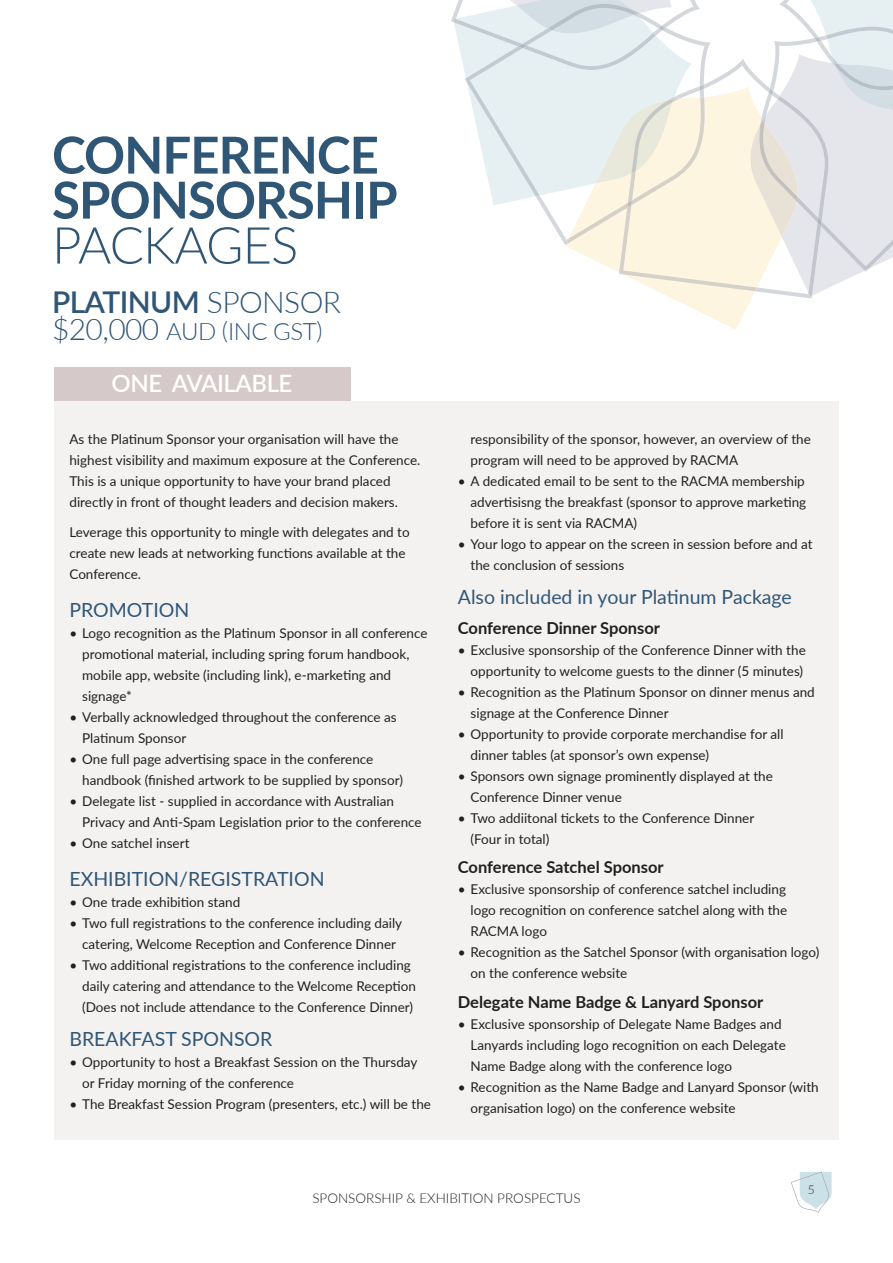
<style>
.page{position:relative;width:893px;height:1263px;background:#fff}
.page>*{position:absolute;margin:0;border:0;box-sizing:border-box;transform-origin:0 0}
.t1{font:700 51px/45px "Lato";letter-spacing:-.02em;color:#305676}
.t2{font:300 51px "Lato";letter-spacing:-.02em;color:#305676}
.t3{font:600 30px "Lato";letter-spacing:-.02em;color:#305676}
.t4{font:300 24px "Lato";letter-spacing:-.02em;color:#305676}
.t5{font:600 24px "Lato";letter-spacing:-.02em;color:#fff}
.t6{font:19.5px "Lato";color:#305676}
.t7{font:700 16.5px "Lato";color:#231f20}
.t8{font:13.5px/21px "Lato";color:#231f20}
.t9{font:300 13.5px "Lato";color:#231f20}
.t10{font:300 12px "Lato";color:#231f20}
.s1{font-weight:300}
.s2{font-size:30px}
</style>
<div class="page">
<div style="left:54px;top:401px;width:785px;height:739px;background:#f3f2f1"></div>
<svg style="left:791px;top:1171px;width:41px;height:42px"></svg>
<div style="left:54px;top:367px;width:296px;height:34px;background:#d6c9c9"></div>
<svg style="left:451px;top:0;width:442px;height:330px"></svg>
<h1 class="t1" style="left:52px;top:130px;width:347px">CONFERENCE<br>SPONSORSHIP</h1>
<h1 class="t2" style="left:52px;top:210px;width:248px">PACKAGES</h1>
<h2 class="t3" style="left:52px;top:280px;width:291px">PLATINUM <span class="s1">SPONSOR</span></h2>
<h3 class="t4" style="left:52px;top:315px;width:272px"><span class="s2">$20,000</span> AUD (INC GST)</h3>
<h3 class="t5" style="left:112px;top:366px;width:182px">ONE AVAILABLE</h3>
<p class="t8" style="left:69px;top:428px;width:352px">As the Platinum Sponsor your organisation will have the highest visibility and maximum exposure at the Conference.<br>This is a unique opportunity to have your brand placed directly in front of thought leaders and decision makers.</p>
<p class="t8" style="left:69px;top:521px;width:342px">Leverage this opportunity to mingle with delegates and to create new leads at networking functions available at the<br>Conference.</p>
<h3 class="t6" style="left:69px;top:596px;width:121px">PROMOTION</h3>
<p class="t8" style="left:82px;top:622px;width:347px;text-indent:-13px">• Logo recognition as the Platinum Sponsor in all conference promotional material, including spring forum handbook, mobile app, website (including link), e-marketing and signage*</p>
<p class="t8" style="left:82px;top:706px;width:316px;text-indent:-13px">• Verbally acknowledged throughout the conference as<br>Platinum Sponsor</p>
<p class="t8" style="left:82px;top:748px;width:322px;text-indent:-13px">• One full page advertising space in the conference handbook (finished artwork to be supplied by sponsor)</p>
<p class="t8" style="left:82px;top:790px;width:341px;text-indent:-13px">• Delegate list - supplied in accordance with Australian<br>Privacy and Anti-Spam Legislation prior to the conference</p>
<p class="t8" style="left:69px;top:832px;width:122px">• One satchel insert</p>
<h3 class="t6" style="left:69px;top:865px;width:257px">EXHIBITION/REGISTRATION</h3>
<p class="t8" style="left:69px;top:891px;width:172px">• One trade exhibition stand</p>
<p class="t8" style="left:69px;top:912px;width:334px;text-align:center">• Two full registrations to the conference including daily catering, Welcome Reception and Conference Dinner</p>
<p class="t8" style="left:82px;top:954px;width:335px;text-indent:-13px">• Two additional registrations to the conference including daily catering and attendance to the Welcome Reception (Does not include attendance to the Conference Dinner)</p>
<h3 class="t6" style="left:69px;top:1024px;width:204px">BREAKFAST SPONSOR</h3>
<p class="t8" style="left:82px;top:1050px;width:337px;text-indent:-13px">• Opportunity to host a Breakfast Session on the Thursday or Friday morning of the conference</p>
<p class="t8" style="left:69px;top:1092px;width:363px">• The Breakfast Session Program (presenters, etc.) will be the</p>
<p class="t8" style="left:471px;top:428px;width:342px">responsibility of the sponsor, however, an overview of the program will need to be approved by RACMA</p>
<p class="t8" style="left:471px;top:470px;width:337px;text-align:justify;text-indent:-13px">• A dedicated email to be sent to the RACMA membership advertisisng the breakfast (sponsor to approve marketing before it is sent via RACMA)</p>
<p class="t8" style="left:471px;top:533px;width:343px;text-indent:-13px">• Your logo to appear on the screen in session before and at the conclusion of sessions</p>
<h3 class="t6" style="left:458px;top:583px;width:336px">Also included in your Platinum Package</h3>
<p class="t7" style="left:458px;top:615px;width:204px">Conference Dinner Sponsor</p>
<p class="t8" style="left:458px;top:638px;width:349px;text-align:right">• Exclusive sponsorship of the Conference Dinner with the opportunity to welcome guests to the dinner (5 minutes)</p>
<p class="t8" style="left:471px;top:680px;width:346px;text-indent:-13px">• Recognition as the Platinum Sponsor on dinner menus and signage at the Conference Dinner</p>
<p class="t8" style="left:471px;top:722px;width:314px;text-indent:-13px">• Opportunity to provide corporate merchandise for all dinner tables (at sponsor’s own expense)</p>
<p class="t8" style="left:471px;top:764px;width:304px;text-indent:-13px">• Sponsors own signage prominently displayed at the<br>Conference Dinner venue</p>
<p class="t8" style="left:471px;top:806px;width:285px;text-indent:-13px">• Two addiitonal tickets to the Conference Dinner (Four in total)</p>
<p class="t7" style="left:458px;top:855px;width:207px">Conference Satchel Sponsor</p>
<p class="t8" style="left:471px;top:878px;width:318px;text-align:justify;text-indent:-13px">• Exclusive sponsorship of conference satchel including logo recognition on conference satchel along with the RACMA logo</p>
<p class="t8" style="left:471px;top:941px;width:350px;text-indent:-13px">• Recognition as the Satchel Sponsor (with organisation logo) on the conference website</p>
<p class="t7" style="left:458px;top:989px;width:307px">Delegate Name Badge &amp; Lanyard Sponsor</p>
<p class="t8" style="left:471px;top:1012px;width:317px;text-indent:-13px">• Exclusive sponsorship of Delegate Name Badges and<br>Lanyards including logo recognition on each Delegate<br>Name Badge along with the conference logo</p>
<p class="t8" style="left:471px;top:1075px;width:350px;text-indent:-13px">• Recognition as the Name Badge and Lanyard Sponsor (with organisation logo) on the conference website</p>
<p class="t9" style="left:312px;top:1189px;width:270px">SPONSORSHIP &amp; EXHIBITION PROSPECTUS</p>
<p class="t10" style="left:808px;top:1181px;width:8px">5</p>
</div>
